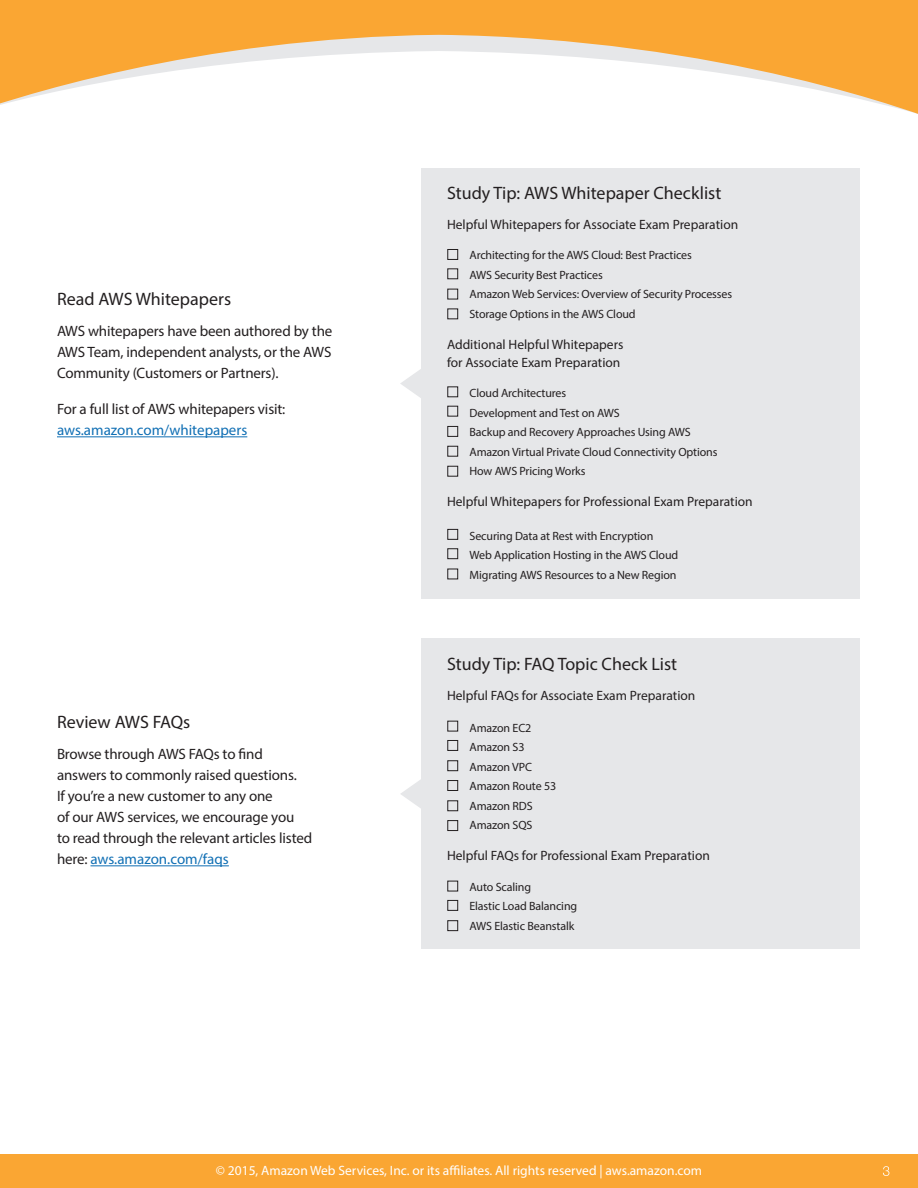
<style>
.page{position:relative;width:918px;height:1188px;background:#fff}
.page>*{position:absolute;margin:0;border:0;box-sizing:border-box;transform-origin:0 0}
.t1{font:18px "Myriad Pro";color:#231f20}
.t2{font:15px/21px "Myriad Pro";letter-spacing:-.01em;color:#231f20;text-align:justify}
.t3{font:15px "Myriad Pro";color:#106fb4}
.t4{font:13.5px/18px "Myriad Pro";color:#231f20}
.t5{font:13.5px "Myriad Pro";color:#fff}
.t6{font:12px "Myriad Pro";letter-spacing:-.01em;color:#231f20}
.s1{color:#106fb4}
</style>
<div class="page">
<svg style="left:0;top:0;width:918px;height:114px;fill:#faa633"></svg>
<div style="left:1px;top:1154px;width:917px;height:34px;background:#faa633"></div>
<svg style="left:883px;top:1166px;width:6px;height:10px"></svg>
<div style="left:421px;top:639px;width:439px;height:310px;background:#e6e7e9"></div>
<svg style="left:401px;top:779px;width:20px;height:29px"></svg>
<svg style="left:447px;top:720px;width:11px;height:111px"></svg>
<svg style="left:447px;top:880px;width:11px;height:51px"></svg>
<div style="left:421px;top:168px;width:439px;height:431px;background:#e6e7e9"></div>
<svg style="left:400px;top:369px;width:21px;height:29px"></svg>
<svg style="left:447px;top:249px;width:11px;height:71px"></svg>
<svg style="left:447px;top:386px;width:11px;height:91px"></svg>
<svg style="left:447px;top:529px;width:11px;height:51px"></svg>
<hr style="left:90px;top:865px;width:139px;height:1px;background:#106fb4">
<hr style="left:57px;top:436px;width:190px;height:1px;background:#106fb4">
<p class="t1" style="left:447px;top:182px;width:276px">Study Tip: AWS Whitepaper Checklist</p>
<p class="t1" style="left:57px;top:288px;width:176px">Read AWS Whitepapers</p>
<p class="t2" style="left:57px;top:321px;width:277px">AWS whitepapers have been authored by the AWS Team, independent analysts, or the AWS Community (Customers or Partners).</p>
<p class="t2" style="left:57px;top:399px;width:230px">For a full list of AWS whitepapers visit:</p>
<p class="t3" style="left:57px;top:421px;width:192px">aws.amazon.com/whitepapers</p>
<p class="t1" style="left:57px;top:711px;width:135px">Review AWS FAQs</p>
<p class="t2" style="left:57px;top:744px;width:257px;text-align:left">Browse through AWS FAQs to find answers to commonly raised questions.<br>If you’re a new customer to any one<br>of our AWS services, we encourage you<br>to read through the relevant articles listed here: <span class="s1">aws.amazon.com/faqs</span></p>
<p class="t4" style="left:447px;top:215px;width:293px">Helpful Whitepapers for Associate Exam Preparation</p>
<p class="t6" style="left:470px;top:248px;width:224px">Architecting for the AWS Cloud: Best Practices</p>
<p class="t6" style="left:470px;top:267px;width:135px">AWS Security Best Practices</p>
<p class="t6" style="left:470px;top:287px;width:264px">Amazon Web Services: Overview of Security Processes</p>
<p class="t6" style="left:470px;top:306px;width:168px">Storage Options in the AWS Cloud</p>
<p class="t4" style="left:447px;top:335px;width:178px">Additional Helpful Whitepapers for Associate Exam Preparation</p>
<p class="t6" style="left:470px;top:386px;width:98px">Cloud Architectures</p>
<p class="t6" style="left:470px;top:405px;width:152px">Development and Test on AWS</p>
<p class="t6" style="left:470px;top:425px;width:223px">Backup and Recovery Approaches Using AWS</p>
<p class="t6" style="left:470px;top:444px;width:250px">Amazon Virtual Private Cloud Connectivity Options</p>
<p class="t6" style="left:470px;top:464px;width:117px">How AWS Pricing Works</p>
<p class="t4" style="left:447px;top:493px;width:307px">Helpful Whitepapers for Professional Exam Preparation</p>
<p class="t6" style="left:470px;top:528px;width:185px">Securing Data at Rest with Encryption</p>
<p class="t6" style="left:470px;top:548px;width:210px">Web Application Hosting in the AWS Cloud</p>
<p class="t6" style="left:470px;top:567px;width:209px">Migrating AWS Resources to a New Region</p>
<p class="t1" style="left:447px;top:653px;width:232px">Study Tip: FAQ Topic Check List</p>
<p class="t4" style="left:447px;top:686px;width:250px">Helpful FAQs for Associate Exam Preparation</p>
<p class="t6" style="left:470px;top:720px;width:63px">Amazon EC2</p>
<p class="t6" style="left:470px;top:740px;width:57px">Amazon S3</p>
<p class="t6" style="left:470px;top:759px;width:64px">Amazon VPC</p>
<p class="t6" style="left:470px;top:779px;width:88px">Amazon Route 53</p>
<p class="t6" style="left:470px;top:798px;width:65px">Amazon RDS</p>
<p class="t6" style="left:470px;top:818px;width:64px">Amazon SQS</p>
<p class="t4" style="left:447px;top:847px;width:264px">Helpful FAQs for Professional Exam Preparation</p>
<p class="t6" style="left:470px;top:879px;width:63px">Auto Scaling</p>
<p class="t6" style="left:470px;top:899px;width:109px">Elastic Load Balancing</p>
<p class="t6" style="left:470px;top:918px;width:106px">AWS Elastic Beanstalk</p>
<p class="t5" style="left:216px;top:1162px;width:488px">© 2015, Amazon Web Services, Inc. or its affiliates. All rights reserved | aws.amazon.com</p>
</div>
